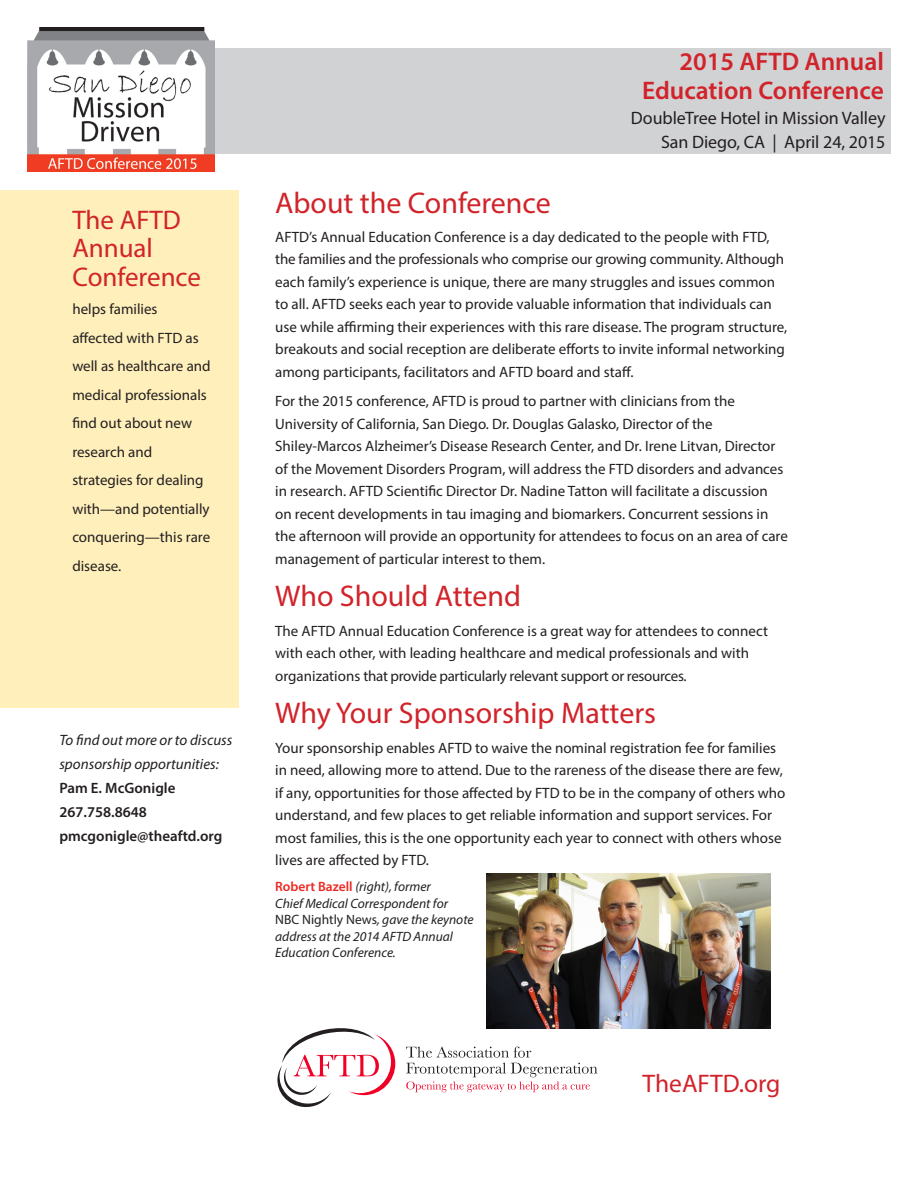
<style>
.page{position:relative;width:918px;height:1188px;background:#fff}
.page>*{position:absolute;margin:0;border:0;box-sizing:border-box;transform-origin:0 0}
.t1{font:30px "Myriad Pro";color:#d1232a}
.t2{font:27px/28.5px "Myriad Pro";color:#d1232a}
.t3{font:600 25.5px/28.5px "Myriad Pro";color:#d1232a;text-align:right}
.t4{font:25.5px "Myriad Pro";color:#d1232a}
.t5{font:18px "Myriad Pro";letter-spacing:-.005em;color:#231f20}
.t6{font:15px/22.5px "Myriad Pro";color:#231f20}
.t7{font:italic 15px/24px "Myriad Pro";color:#231f20}
.t8{font:600 15px "Myriad Pro";color:#231f20}
.t9{font:italic 13.5px/16.5px "Myriad Pro";color:#231f20}
.s1{font-weight:600;font-style:normal;color:#ee2823}
.s2{font-style:normal}
</style>
<div class="page">
<div style="left:0;top:190px;width:239px;height:518px;background:#feefbb"></div>
<img style="left:486px;top:873px;width:285px;height:155px">
<svg style="left:277px;top:1028px;width:118px;height:79px"></svg>
<svg style="left:406px;top:1047px;width:191px;height:45px"></svg>
<div style="left:29px;top:49px;width:862px;height:105px;background:#d1d2d4"></div>
<img style="left:27px;top:27px;width:188px;height:144px">
<p class="t2" style="left:72px;top:205px;width:130px">The AFTD<br>Annual<br>Conference</p>
<p class="t6" style="left:72px;top:295px;width:140px;line-height:28.5px">helps families affected with FTD as well as healthcare and medical professionals find out about new research and strategies for dealing with—and potentially conquering—this rare disease.</p>
<p class="t7" style="left:59px;top:728px;width:175px">To find out more or to discuss sponsorship opportunities:</p>
<p class="t8" style="left:59px;top:778px;width:118px">Pam E. McGonigle</p>
<p class="t8" style="left:59px;top:802px;width:89px">267.758.8648</p>
<p class="t8" style="left:59px;top:826px;width:164px">pmcgonigle@theaftd.org</p>
<p class="t3" style="left:642px;top:47px;width:243px">2015 AFTD Annual<br>Education Conference</p>
<p class="t5" style="left:631px;top:107px;width:256px">DoubleTree Hotel in Mission Valley</p>
<p class="t5" style="left:661px;top:131px;width:226px">San Diego, CA | April 24, 2015</p>
<p class="t1" style="left:275px;top:184px;width:277px">About the Conference</p>
<p class="t6" style="left:275px;top:225px;width:514px">AFTD’s Annual Education Conference is a day dedicated to the people with FTD, the families and the professionals who comprise our growing community. Although each family’s experience is unique, there are many struggles and issues common to all. AFTD seeks each year to provide valuable information that individuals can use while affirming their experiences with this rare disease. The program structure, breakouts and social reception are deliberate efforts to invite informal networking among participants, facilitators and AFTD board and staff.</p>
<p class="t6" style="left:275px;top:390px;width:514px">For the 2015 conference, AFTD is proud to partner with clinicians from the University of California, San Diego. Dr. Douglas Galasko, Director of the Shiley-Marcos Alzheimer’s Disease Research Center, and Dr. Irene Litvan, Director of the Movement Disorders Program, will address the FTD disorders and advances in research. AFTD Scientific Director Dr. Nadine Tatton will facilitate a discussion on recent developments in tau imaging and biomarkers. Concurrent sessions in the afternoon will provide an opportunity for attendees to focus on an area of care management of particular interest to them.</p>
<p class="t1" style="left:275px;top:578px;width:247px">Who Should Attend</p>
<p class="t6" style="left:275px;top:619px;width:494px">The AFTD Annual Education Conference is a great way for attendees to connect with each other, with leading healthcare and medical professionals and with organizations that provide particularly relevant support or resources.</p>
<p class="t1" style="left:275px;top:695px;width:382px">Why Your Sponsorship Matters</p>
<p class="t6" style="left:275px;top:736px;width:512px">Your sponsorship enables AFTD to waive the nominal registration fee for families in need, allowing more to attend. Due to the rareness of the disease there are few, if any, opportunities for those affected by FTD to be in the company of others who understand, and few places to get reliable information and support services. For most families, this is the one opportunity each year to connect with others whose lives are affected by FTD.</p>
<p class="t9" style="left:275px;top:878px;width:200px"><span class="s1">Robert Bazell</span> (right), former<br>Chief Medical Correspondent for<br><span class="s2">NBC Nightly News</span>, gave the keynote address at the 2014 AFTD Annual<br>Education Conference.</p>
<p class="t4" style="left:643px;top:1068px;width:139px">TheAFTD.org</p>
</div>
